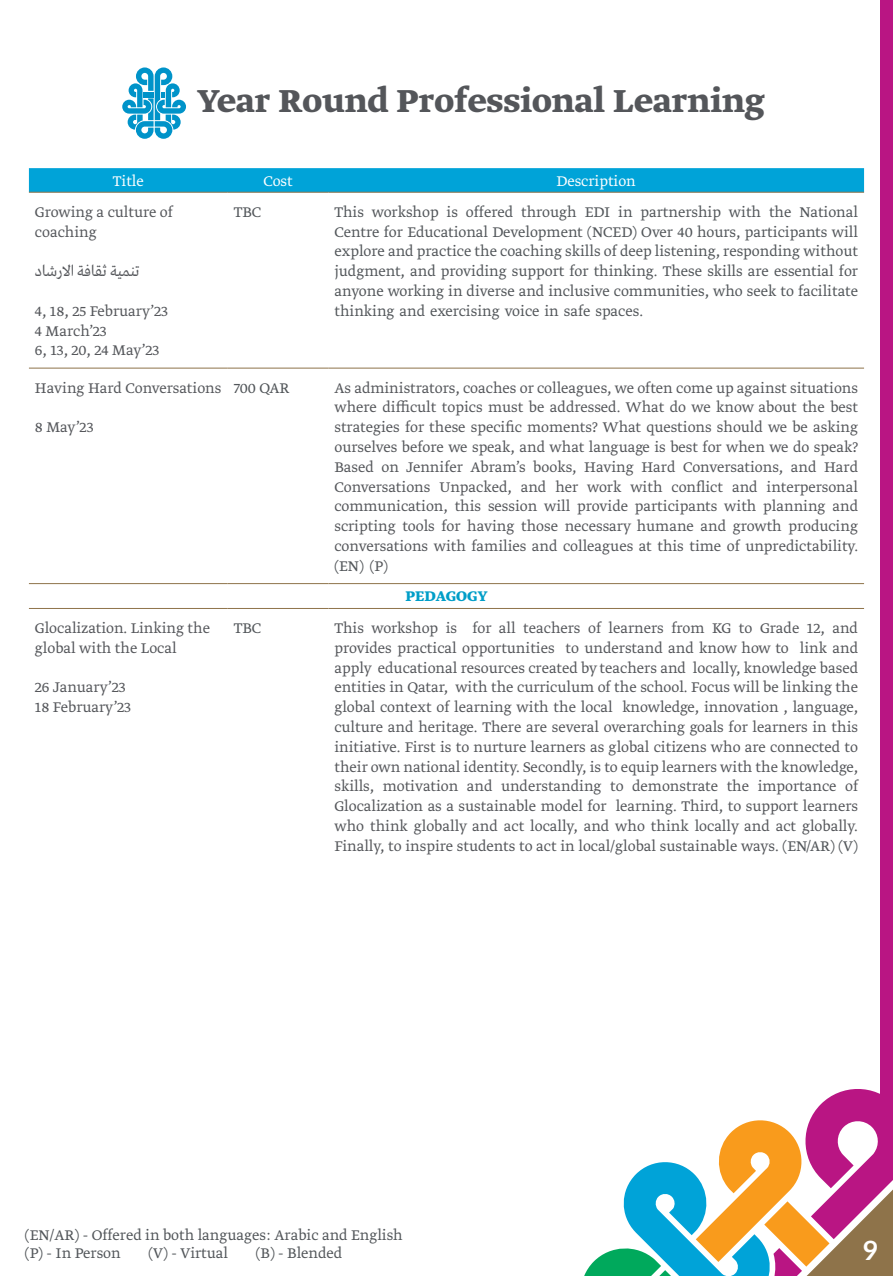
<style>
.page{position:relative;width:893px;height:1276px;background:#fff}
.page>*{position:absolute;margin:0;border:0;box-sizing:border-box;transform-origin:0 0}
.t1{font:700 37.5px "Greta Arabic";color:#54565a}
.t2{font:700 27px "Lato";color:#fff}
.t3{font:300 16.5px/19.8px "Greta Arabic";color:#54565a}
.t4{font:300 16.5px/19.8px "Greta Arabic";color:#515559;text-align:justify}
.t5{font:300 16.5px "Greta Arabic";color:#fff}
.t6{font:700 16.5px "Greta Arabic";color:#009ec8}
.s1{color:#515559}
</style>
<div class="page">
<svg style="left:584px;top:1089px;width:309px;height:187px"></svg>
<div style="left:880px;top:0;width:13px;height:1115px;background:#b91583"></div>
<svg style="left:29px;top:168px;width:835px;height:24px;background:#03a2d6"></svg>
<hr style="left:29px;top:192px;width:199px;height:1px;background:#8e734a">
<hr style="left:228px;top:192px;width:100px;height:1px;background:#8e734a">
<hr style="left:328px;top:192px;width:536px;height:1px;background:#8e734a">
<hr style="left:29px;top:368px;width:199px;height:1px;background:#8e734a">
<hr style="left:29px;top:583px;width:199px;height:1px;background:#8e734a">
<hr style="left:228px;top:583px;width:100px;height:1px;background:#8e734a">
<hr style="left:328px;top:583px;width:536px;height:1px;background:#8e734a">
<hr style="left:29px;top:608px;width:199px;height:1px;background:#8e734a">
<hr style="left:228px;top:608px;width:100px;height:1px;background:#8e734a">
<hr style="left:328px;top:608px;width:536px;height:1px;background:#8e734a">
<hr style="left:228px;top:368px;width:100px;height:1px;background:#8e734a">
<hr style="left:328px;top:368px;width:536px;height:1px;background:#8e734a">
<svg style="left:122px;top:67px;width:64px;height:72px"></svg>
<h1 class="t1" style="left:197px;top:77px;width:569px">Year Round Professional Learning</h1>
<p class="t5" style="left:113px;top:170px;width:32px">Title</p>
<p class="t5" style="left:263px;top:170px;width:31px">Cost</p>
<p class="t5" style="left:557px;top:170px;width:81px">Description</p>
<p class="t3" style="left:35px;top:201px;width:140px">Growing a culture of coaching</p>
<p class="t3" style="left:35px;top:260px;width:106px">شاد ت نميةثقا فةاا لر</p>
<p class="t3" style="left:35px;top:300px;width:134px">4, 18, 25 February’23<br>4 March’23<br>6, 13, 20, 24 May’23</p>
<p class="t4" style="left:234px;top:201px;width:29px">TBC</p>
<p class="t4" style="left:334px;top:201px;width:525px">This workshop is offered through EDI in partnership with the National Centre for Educational Development (NCED) Over 40 hours, participants will explore and practice the coaching skills of deep listening, responding without judgment, and providing support for thinking. These skills are essential for anyone working in diverse and inclusive communities, who seek to facilitate thinking and exercising voice in safe spaces.</p>
<p class="t3" style="left:35px;top:377px;width:188px">Having Hard Conversations</p>
<p class="t3" style="left:35px;top:416px;width:60px">8 May’23</p>
<p class="t3" style="left:35px;top:617px;width:177px">Glocalization. Linking the global with the Local</p>
<p class="t3" style="left:35px;top:677px;width:98px">26 January’23<br>18 February’23</p>
<p class="t4" style="left:234px;top:377px;width:57px">700 QAR</p>
<p class="t3" style="left:334px;top:377px;width:525px;text-align:justify">As administrators, coaches or colleagues, we often come up against situations where difficult topics must be addressed. What do we know about the best strategies for these specific moments? What questions should we be asking ourselves before we speak, and what language is best for when we do speak?<br>Based on Jennifer Abram’s books, Having Hard Conversations, and Hard Conversations Unpacked, and her work with conflict and interpersonal communication, this session will provide participants with planning and scripting tools for having those necessary humane and growth producing conversations with families and colleagues at this time of unpredictability. <span class="s1">(EN)</span> (P)</p>
<p class="t6" style="left:405px;top:586px;width:83px">PEDAGOGY</p>
<p class="t4" style="left:234px;top:617px;width:29px">TBC</p>
<p class="t3" style="left:334px;top:617px;width:525px;text-align:justify">This workshop is for all teachers of learners from KG to Grade 12, and provides practical opportunities to understand and know how to link and apply educational resources created by teachers and locally, knowledge based entities in Qatar, with the curriculum of the school. Focus will be linking the global context of learning with the local knowledge, innovation , language, culture and heritage. There are several overarching goals for learners in this initiative. First is to nurture learners as global citizens who are connected to their own national identity. Secondly, is to equip learners with the knowledge, skills, motivation and understanding to demonstrate the importance of Glocalization as a sustainable model for learning. Third, to support learners who think globally and act locally, and who think locally and act globally.<br>Finally, to inspire students to act in local/global sustainable ways. <span class="s1">(EN/AR) (V)</span></p>
<p class="t4" style="left:25px;top:1225px;width:379px;line-height:18px">(EN/AR) - Offered in both languages: Arabic and English (P) - In Person</p>
<p class="t4" style="left:148px;top:1242px;width:81px">(V) - Virtual</p>
<p class="t4" style="left:256px;top:1242px;width:88px">(B) - Blended</p>
<h2 class="t2" style="left:863px;top:1230px;width:17px">9</h2>
</div>
